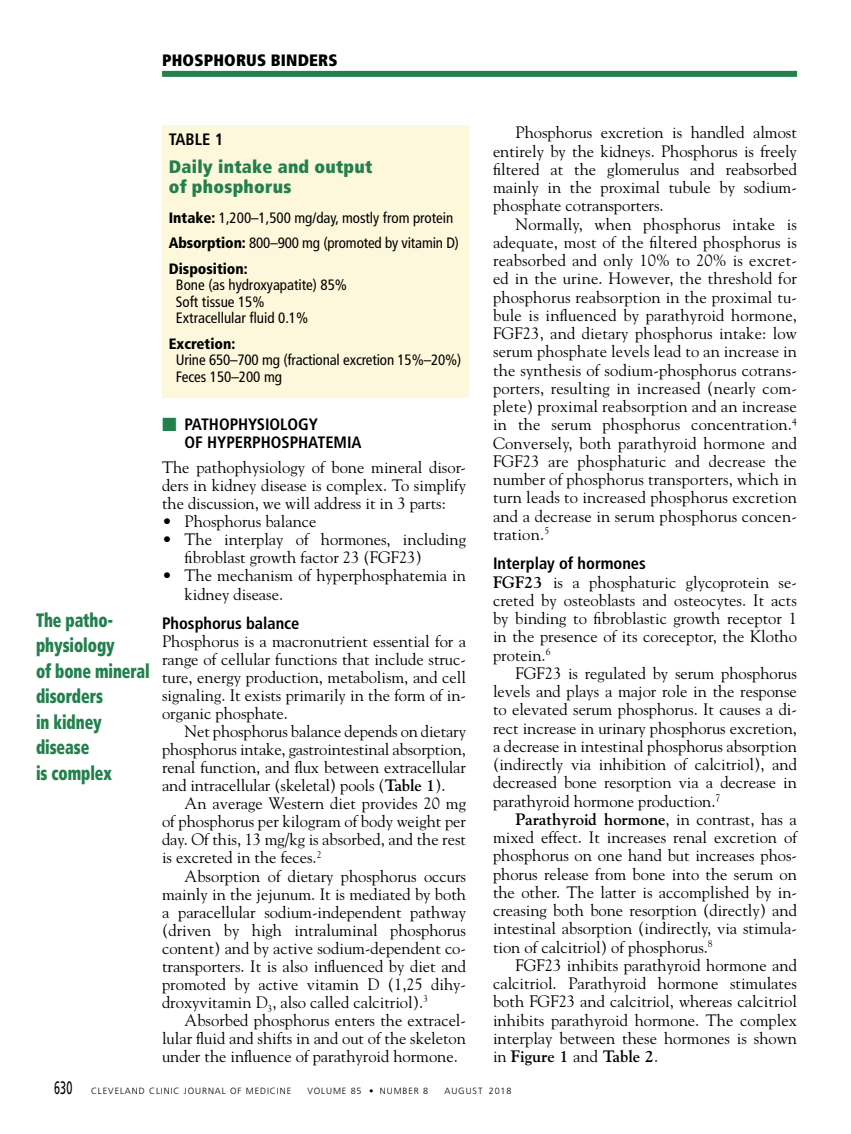
<style>
.page{position:relative;width:851px;height:1134px;background:#fff}
.page>*{position:absolute;margin:0;border:0;box-sizing:border-box;transform-origin:0 0}
.t1{font:900 condensed 19.5px/25.5px "Frutiger LT Std";letter-spacing:-.005em;color:#22804d;scale:.8 1}
.t2{font:900 condensed 18px/19.5px "Frutiger LT Std";letter-spacing:.015em;color:#22804d}
.t3{font:16.5px/18.3px "Goudy Std";color:#000;text-align:justify}
.t4{font:700 condensed 16.5px/18px "Frutiger LT Std";color:#000}
.t5{font:900 condensed 16.5px "Frutiger LT Std";letter-spacing:.01em;color:#000}
.t6{font:condensed 15px/16.5px "Frutiger LT Std";color:#000}
.t7{font:900 condensed 15px "Frutiger LT Std";color:#000}
.t8{font:300 9px "Frutiger LT Std";letter-spacing:.1em;color:#000}
.s1{font-weight:900}
.s2{font-family:"Universal Std Newswith Comm Pi";font-weight:400;font-stretch:normal;color:#22804d}
.s3{font-weight:700}
.s4{font-weight:400;font-size:18px}
</style>
<div class="page">
<div style="left:162px;top:71px;width:634px;height:6px;background:#22804d"></div>
<div style="left:162px;top:126px;width:306px;height:272px;background:#fdf7db"></div>
<p class="t5" style="left:162px;top:51px;width:177px">PHOSPHORUS BINDERS</p>
<p class="t1" style="left:36px;top:607px;width:144px">The patho&shy;physiology<br>of bone mineral disorders<br>in kidney disease<br>is complex</p>
<p class="t4" style="left:169px;top:130px;width:56px">TABLE 1</p>
<p class="t2" style="left:169px;top:157px;width:205px">Daily intake and output of phosphorus</p>
<p class="t6" style="left:169px;top:205px;width:292px;line-height:25.5px"><span class="s1">Intake:</span> 1,200–1,500 mg/day, mostly from protein<br><span class="s1">Absorption:</span> 800–900 mg (promoted by vitamin D)<br><span class="s1">Disposition:</span></p>
<p class="t6" style="left:176px;top:277px;width:173px">Bone (as hydroxyapatite) 85%<br>Soft tissue 15%<br>Extracellular fluid 0.1%</p>
<p class="t7" style="left:169px;top:334px;width:68px">Excretion:</p>
<p class="t6" style="left:176px;top:352px;width:287px">Urine 650–700 mg (fractional excretion 15%–20%)<br>Feces 150–200 mg</p>
<p class="t4" style="left:185px;top:416px;width:178px;text-indent:-23px"><span class="s2">■</span> PATHOPHYSIOLOGY<br>OF HYPERPHOSPHATEMIA</p>
<p class="t3" style="left:162px;top:458px;width:305px">The pathophysiology of bone mineral disor&shy;ders in kidney disease is complex. To simplify the discussion, we will address it in 3 parts:</p>
<p class="t3" style="left:162px;top:512px;width:156px">• Phosphorus balance</p>
<p class="t3" style="left:185px;top:530px;width:283px;text-indent:-23px">• The interplay of hormones, including fibroblast growth factor 23 (FGF23)</p>
<p class="t3" style="left:185px;top:567px;width:283px;text-indent:-23px">• The mechanism of hyperphosphatemia in kidney disease.</p>
<p class="t4" style="left:162px;top:614px;width:139px">Phosphorus balance</p>
<p class="t3" style="left:162px;top:632px;width:305px">Phosphorus is a macronutrient essential for a range of cellular functions that include struc&shy;ture, energy production, metabolism, and cell signaling. It exists primarily in the form of in&shy;organic phosphate.</p>
<p class="t3" style="left:162px;top:722px;width:305px;text-indent:23px">Net phosphorus balance depends on dietary phosphorus intake, gastrointestinal absorption, renal function, and flux between extracellular and intracellular (skeletal) pools (<span class="s3">Table 1</span>).</p>
<p class="t3" style="left:162px;top:794px;width:305px;text-indent:23px">An average Western diet provides 20 mg of phosphorus per kilogram of body weight per day. Of this, 13 mg/kg is absorbed, and the rest is excreted in the feces.<sup>2</sup></p>
<p class="t3" style="left:162px;top:867px;width:305px;text-indent:23px">Absorption of dietary phosphorus occurs mainly in the jejunum. It is mediated by both a paracellular sodium-independent pathway (driven by high intraluminal phosphorus content) and by active sodium-dependent co&shy;transporters. It is also influenced by diet and promoted by active vitamin D (1,25 dihy&shy;droxyvitamin D<sub>3</sub>, also called calcitriol).<sup>3</sup></p>
<p class="t3" style="left:162px;top:1011px;width:305px;text-indent:23px">Absorbed phosphorus enters the extracel&shy;lular fluid and shifts in and out of the skeleton under the influence of parathyroid hormone.</p>
<p class="t3" style="left:493px;top:123px;width:305px;text-indent:23px">Phosphorus excretion is handled almost entirely by the kidneys. Phosphorus is freely filtered at the glomerulus and reabsorbed mainly in the proximal tubule by sodium&shy;phosphate cotransporters.</p>
<p class="t3" style="left:493px;top:214px;width:305px;text-indent:23px">Normally, when phosphorus intake is adequate, most of the filtered phosphorus is reabsorbed and only 10% to 20% is excret&shy;ed in the urine. However, the threshold for phosphorus reabsorption in the proximal tu&shy;bule is influenced by parathyroid hormone, FGF23, and dietary phosphorus intake: low serum phosphate levels lead to an increase in the synthesis of sodium-phosphorus cotrans&shy;porters, resulting in increased (nearly com&shy;plete) proximal reabsorption and an increase in the serum phosphorus concentration.<sup>4<br></sup>Conversely, both parathyroid hormone and FGF23 are phosphaturic and decrease the number of phosphorus transporters, which in turn leads to increased phosphorus excretion and a decrease in serum phosphorus concen&shy;tration.<sup>5</sup></p>
<p class="t4" style="left:493px;top:555px;width:154px">Interplay of hormones</p>
<p class="t3" style="left:493px;top:572px;width:305px"><span class="s3">FGF23</span> is a phosphaturic glycoprotein se&shy;creted by osteoblasts and osteocytes. It acts by binding to fibroblastic growth receptor 1 in the presence of its coreceptor, the Klotho protein.<sup>6</sup></p>
<p class="t3" style="left:493px;top:664px;width:305px;text-indent:23px">FGF23 is regulated by serum phosphorus levels and plays a major role in the response to elevated serum phosphorus. It causes a di&shy;rect increase in urinary phosphorus excretion, a decrease in intestinal phosphorus absorption (indirectly via inhibition of calcitriol), and decreased bone resorption via a decrease in parathyroid hormone production.<sup>7</sup></p>
<p class="t3" style="left:493px;top:810px;width:305px;text-indent:23px"><span class="s3">Parathyroid hormone</span>, in contrast, has a mixed effect. It increases renal excretion of phosphorus on one hand but increases phos&shy;phorus release from bone into the serum on the other. The latter is accomplished by in&shy;creasing both bone resorption (directly) and intestinal absorption (indirectly, via stimula&shy;tion of calcitriol) of phosphorus.<sup>8</sup></p>
<p class="t3" style="left:493px;top:956px;width:305px;text-indent:23px">FGF23 inhibits parathyroid hormone and calcitriol. Parathyroid hormone stimulates both FGF23 and calcitriol, whereas calcitriol inhibits parathyroid hormone. The complex interplay between these hormones is shown in <span class="s3">Figure 1</span> and <span class="s3">Table 2</span>.</p>
<p class="t8" style="left:54px;top:1085px;width:239px"><span class="s4">630</span> CLEVELAND CLINIC JOURNAL OF MEDICINE</p>
<p class="t8" style="left:307px;top:1085px;width:122px">VOLUME 85 • NUMBER 8</p>
<p class="t8" style="left:444px;top:1085px;width:69px">AUGUST 2018</p>
</div>
